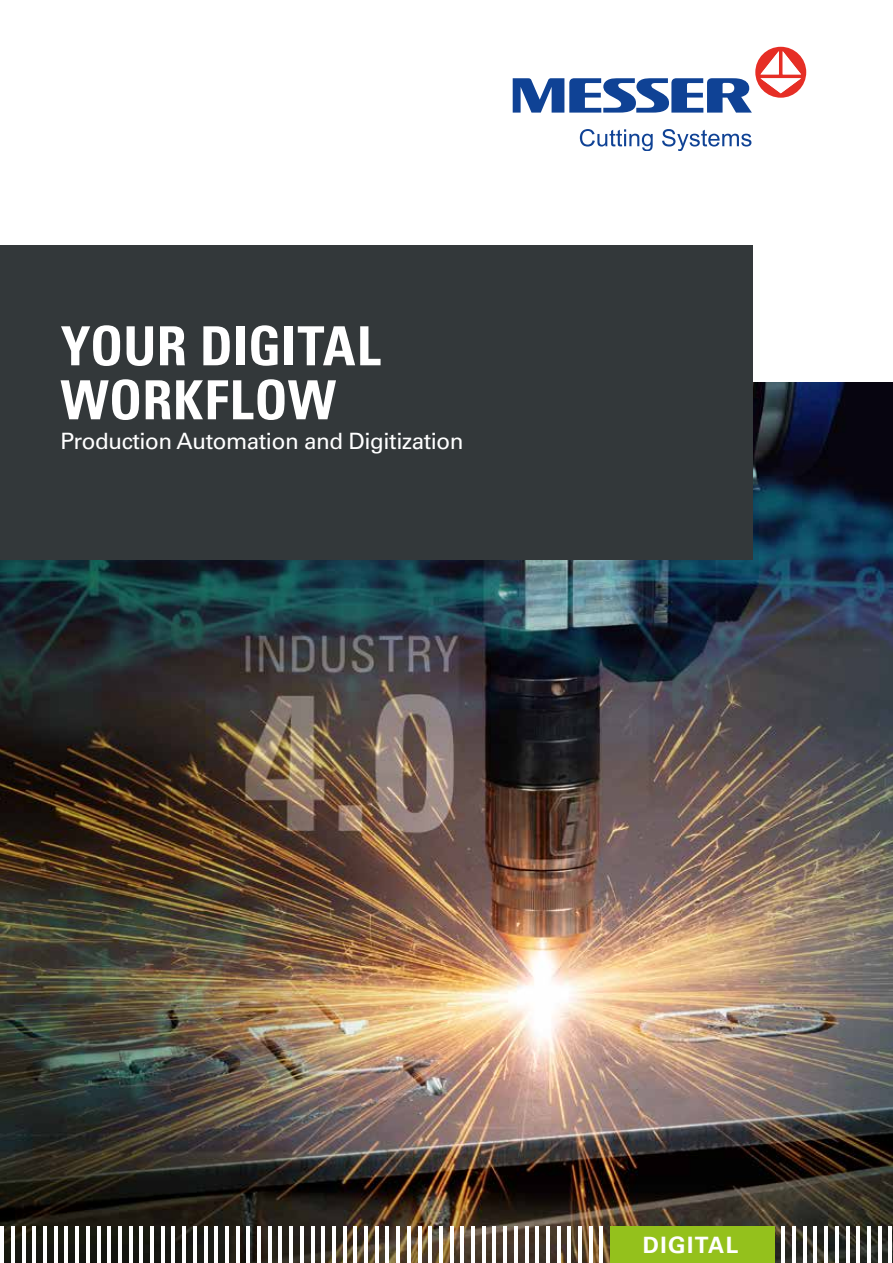
<style>
.page{position:relative;width:893px;height:1263px;background:#fff}
.page>*{position:absolute;margin:0;border:0;box-sizing:border-box;transform-origin:0 0}
.t1{font:700 condensed 54px/54px "Univers LT Pro";letter-spacing:.01em;color:#fff}
.t2{font:22.5px "Univers LT Pro 55 Roman";letter-spacing:-.02em;color:#fff}
.t3{font:700 22.5px "Univers LT Pro 65";letter-spacing:.06em;color:#fff}
</style>
<div class="page">
<img style="left:0;top:383px;width:893px;height:880px">
<svg style="left:513px;top:47px;width:293px;height:66px"></svg>
<svg style="left:580px;top:129px;width:73px;height:22px"></svg>
<svg style="left:662px;top:129px;width:89px;height:22px"></svg>
<hr style="left:525px;top:1226px;width:3px;height:37px;background:#fff">
<hr style="left:578px;top:1226px;width:4px;height:37px;background:#fff">
<hr style="left:535px;top:1226px;width:4px;height:37px;background:#fff">
<hr style="left:557px;top:1226px;width:3px;height:37px;background:#fff">
<hr style="left:568px;top:1226px;width:3px;height:37px;background:#fff">
<hr style="left:503px;top:1226px;width:4px;height:37px;background:#fff">
<hr style="left:546px;top:1226px;width:4px;height:37px;background:#fff">
<hr style="left:514px;top:1226px;width:4px;height:37px;background:#fff">
<hr style="left:482px;top:1226px;width:3px;height:37px;background:#fff">
<hr style="left:493px;top:1226px;width:3px;height:37px;background:#fff">
<hr style="left:600px;top:1226px;width:3px;height:37px;background:#fff">
<hr style="left:589px;top:1226px;width:3px;height:37px;background:#fff">
<hr style="left:824px;top:1226px;width:4px;height:37px;background:#fff">
<hr style="left:781px;top:1226px;width:4px;height:37px;background:#fff">
<hr style="left:803px;top:1226px;width:3px;height:37px;background:#fff">
<hr style="left:814px;top:1226px;width:3px;height:37px;background:#fff">
<hr style="left:792px;top:1226px;width:4px;height:37px;background:#fff">
<hr style="left:888px;top:1226px;width:4px;height:37px;background:#fff">
<hr style="left:856px;top:1226px;width:4px;height:37px;background:#fff">
<hr style="left:846px;top:1226px;width:3px;height:37px;background:#fff">
<hr style="left:867px;top:1226px;width:4px;height:37px;background:#fff">
<hr style="left:835px;top:1226px;width:4px;height:37px;background:#fff">
<hr style="left:878px;top:1226px;width:3px;height:37px;background:#fff">
<hr style="left:33px;top:1226px;width:3px;height:37px;background:#fff">
<hr style="left:86px;top:1226px;width:4px;height:37px;background:#fff">
<hr style="left:43px;top:1226px;width:4px;height:37px;background:#fff">
<hr style="left:65px;top:1226px;width:3px;height:37px;background:#fff">
<hr style="left:75px;top:1226px;width:4px;height:37px;background:#fff">
<hr style="left:11px;top:1226px;width:4px;height:37px;background:#fff">
<hr style="left:54px;top:1226px;width:4px;height:37px;background:#fff">
<hr style="left:22px;top:1226px;width:3px;height:37px;background:#fff">
<hr style="left:0;top:1226px;width:4px;height:37px;background:#fff">
<hr style="left:182px;top:1226px;width:4px;height:37px;background:#fff">
<hr style="left:204px;top:1226px;width:3px;height:37px;background:#fff">
<hr style="left:193px;top:1226px;width:4px;height:37px;background:#fff">
<hr style="left:214px;top:1226px;width:4px;height:37px;background:#fff">
<hr style="left:172px;top:1226px;width:3px;height:37px;background:#fff">
<hr style="left:236px;top:1226px;width:3px;height:37px;background:#fff">
<hr style="left:225px;top:1226px;width:4px;height:37px;background:#fff">
<hr style="left:150px;top:1226px;width:4px;height:37px;background:#fff">
<hr style="left:161px;top:1226px;width:4px;height:37px;background:#fff">
<hr style="left:118px;top:1226px;width:4px;height:37px;background:#fff">
<hr style="left:107px;top:1226px;width:4px;height:37px;background:#fff">
<hr style="left:129px;top:1226px;width:3px;height:37px;background:#fff">
<hr style="left:97px;top:1226px;width:3px;height:37px;background:#fff">
<hr style="left:140px;top:1226px;width:3px;height:37px;background:#fff">
<hr style="left:279px;top:1226px;width:3px;height:37px;background:#fff">
<hr style="left:332px;top:1226px;width:4px;height:37px;background:#fff">
<hr style="left:289px;top:1226px;width:4px;height:37px;background:#fff">
<hr style="left:311px;top:1226px;width:3px;height:37px;background:#fff">
<hr style="left:321px;top:1226px;width:4px;height:37px;background:#fff">
<hr style="left:257px;top:1226px;width:4px;height:37px;background:#fff">
<hr style="left:300px;top:1226px;width:4px;height:37px;background:#fff">
<hr style="left:268px;top:1226px;width:4px;height:37px;background:#fff">
<hr style="left:247px;top:1226px;width:3px;height:37px;background:#fff">
<hr style="left:428px;top:1226px;width:4px;height:37px;background:#fff">
<hr style="left:450px;top:1226px;width:3px;height:37px;background:#fff">
<hr style="left:439px;top:1226px;width:4px;height:37px;background:#fff">
<hr style="left:461px;top:1226px;width:3px;height:37px;background:#fff">
<hr style="left:418px;top:1226px;width:3px;height:37px;background:#fff">
<hr style="left:471px;top:1226px;width:4px;height:37px;background:#fff">
<hr style="left:396px;top:1226px;width:4px;height:37px;background:#fff">
<hr style="left:407px;top:1226px;width:4px;height:37px;background:#fff">
<hr style="left:364px;top:1226px;width:4px;height:37px;background:#fff">
<hr style="left:354px;top:1226px;width:3px;height:37px;background:#fff">
<hr style="left:375px;top:1226px;width:3px;height:37px;background:#fff">
<hr style="left:343px;top:1226px;width:3px;height:37px;background:#fff">
<hr style="left:386px;top:1226px;width:3px;height:37px;background:#fff">
<div style="left:610px;top:1226px;width:164px;height:37px;background:#94c11c"></div>
<div style="left:0;top:245px;width:752px;height:315px;background:#33383a"></div>
<h1 class="t1" style="left:61px;top:318px;width:322px">YOUR DIGITAL<br>WORKFLOW</h1>
<p class="t2" style="left:61px;top:426px;width:404px">Production Automation and Digitization</p>
<p class="t3" style="left:643px;top:1229px;width:97px">DIGITAL</p>
</div>
